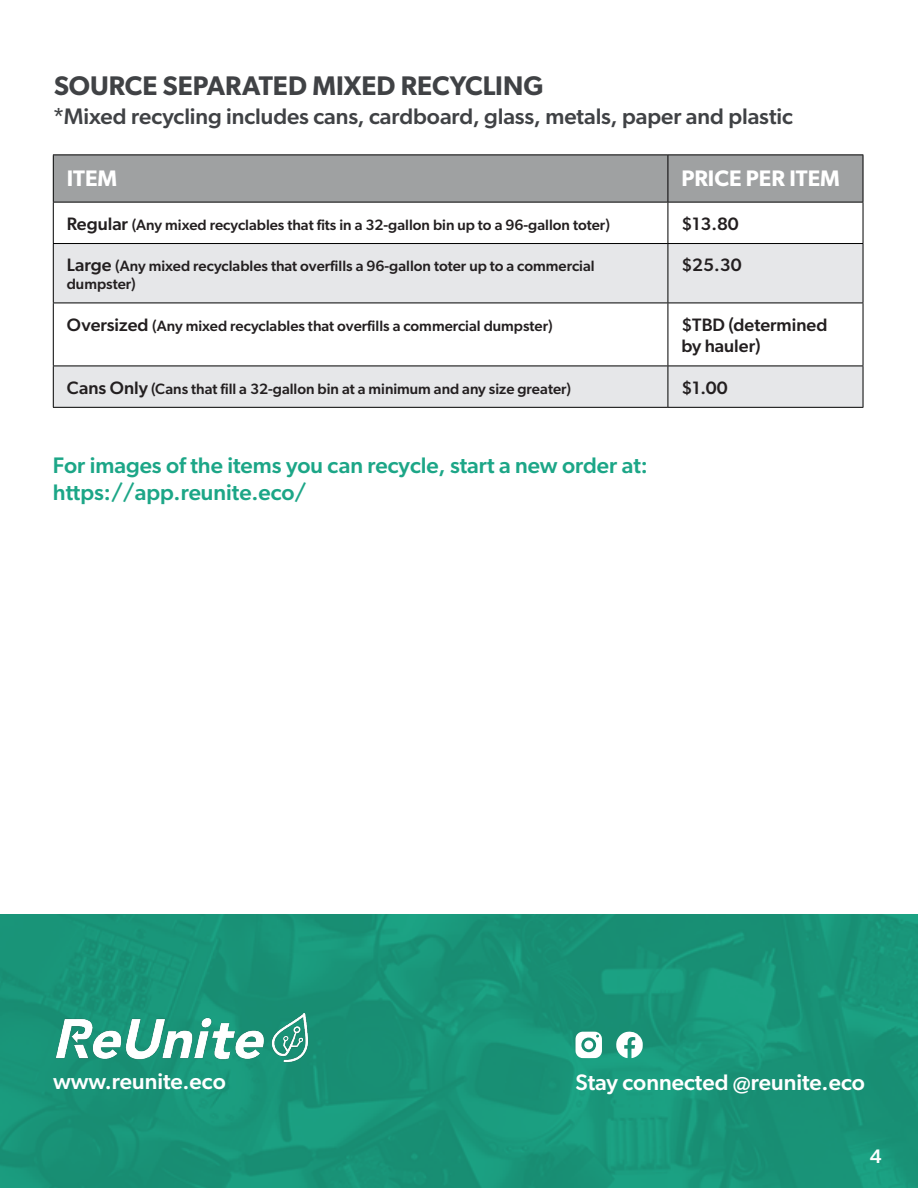
<style>
.page{position:relative;width:918px;height:1188px;background:#fff}
.page>*{position:absolute;margin:0;border:0;box-sizing:border-box;transform-origin:0 0}
.t1{font:600 27px "Gibson";color:#404245}
.t2{font:500 22.5px "Gibson";color:#1ca687}
.t3{font:500 22.5px "Gibson";color:#404245}
.t4{font:500 22.5px "Gibson";color:#fff}
.t5{font:600 22.5px "Gibson";color:#fff}
.t6{font:500 19.5px "Gibson";color:#fff}
.t7{font:500 18px/21.6px "Gibson";color:#231f20}
.t8{font:500 15px/18px "Gibson";color:#231f20}
.s1{font-size:18px}
</style>
<div class="page">
<div style="left:54px;top:155px;width:809px;height:47px;background:#9fa1a2"></div>
<svg style="left:54px;top:244px;width:809px;height:163px;fill:#e6e7e9"></svg>
<hr style="left:53px;top:154px;width:615px;height:1px;background:#000">
<hr style="left:53px;top:155px;width:1px;height:47px;background:#000">
<hr style="left:668px;top:154px;width:195px;height:1px;background:#000">
<hr style="left:668px;top:155px;width:1px;height:47px;background:#000">
<hr style="left:863px;top:155px;width:1px;height:47px;background:#000">
<hr style="left:668px;top:202px;width:1px;height:41px;background:#000">
<hr style="left:668px;top:244px;width:1px;height:59px;background:#000">
<hr style="left:668px;top:303px;width:1px;height:63px;background:#000">
<hr style="left:668px;top:366px;width:1px;height:41px;background:#000">
<hr style="left:53px;top:202px;width:615px;height:1px;background:#000">
<hr style="left:53px;top:202px;width:1px;height:41px;background:#000">
<hr style="left:668px;top:202px;width:195px;height:1px;background:#000">
<hr style="left:863px;top:202px;width:1px;height:41px;background:#000">
<hr style="left:53px;top:243px;width:615px;height:1px;background:#000">
<hr style="left:53px;top:244px;width:1px;height:59px;background:#000">
<hr style="left:668px;top:243px;width:195px;height:1px;background:#000">
<hr style="left:863px;top:244px;width:1px;height:59px;background:#000">
<hr style="left:53px;top:303px;width:615px;height:1px;background:#000">
<hr style="left:53px;top:303px;width:1px;height:63px;background:#000">
<hr style="left:668px;top:303px;width:195px;height:1px;background:#000">
<hr style="left:863px;top:303px;width:1px;height:63px;background:#000">
<hr style="left:53px;top:366px;width:615px;height:1px;background:#000">
<hr style="left:53px;top:366px;width:1px;height:41px;background:#000">
<hr style="left:668px;top:366px;width:195px;height:1px;background:#000">
<hr style="left:863px;top:366px;width:1px;height:41px;background:#000">
<hr style="left:53px;top:407px;width:615px;height:1px;background:#000">
<hr style="left:668px;top:407px;width:195px;height:1px;background:#000">
<img style="left:0;top:915px;width:918px;height:273px">
<img style="left:34px;top:972px;width:285px;height:110px">
<svg style="left:576px;top:1032px;width:26px;height:26px"></svg>
<div style="left:584px;top:1040px;width:9px;height:9px;background:#fff;border-radius:50%"></div>
<svg style="left:616px;top:1031px;width:27px;height:27px"></svg>
<p class="t1" style="left:54px;top:70px;width:491px">SOURCE SEPARATED MIXED RECYCLING</p>
<p class="t3" style="left:53px;top:103px;width:741px">*Mixed recycling includes cans, cardboard, glass, metals, paper and plastic</p>
<p class="t5" style="left:67px;top:165px;width:52px">ITEM</p>
<p class="t5" style="left:681px;top:165px;width:160px">PRICE PER ITEM</p>
<p class="t8" style="left:67px;top:216px;width:545px"><span class="s1">Regular</span> (Any mixed recyclables that fits in a 32-gallon bin up to a 96-gallon toter)</p>
<p class="t7" style="left:681px;top:213px;width:59px">$13.80</p>
<p class="t8" style="left:67px;top:257px;width:529px"><span class="s1">Large</span> (Any mixed recyclables that overfills a 96-gallon toter up to a commercial dumpster)</p>
<p class="t7" style="left:681px;top:254px;width:62px">$25.30</p>
<p class="t8" style="left:67px;top:316px;width:487px"><span class="s1">Oversized</span> (Any mixed recyclables that overfills a commercial dumpster)</p>
<p class="t7" style="left:681px;top:313px;width:148px">$TBD (determined by hauler)</p>
<p class="t8" style="left:67px;top:379px;width:506px"><span class="s1">Cans Only</span> (Cans that fill a 32-gallon bin at a minimum and any size greater)</p>
<p class="t7" style="left:681px;top:376px;width:48px">$1.00</p>
<p class="t2" style="left:53px;top:451px;width:596px">For images of the items you can recycle, start a new order at:</p>
<p class="t2" style="left:53px;top:478px;width:255px">https://app.reunite.eco/</p>
<p class="t4" style="left:53px;top:1067px;width:174px">www.reunite.eco</p>
<p class="t4" style="left:576px;top:1069px;width:291px">Stay connected @reunite.eco</p>
<p class="t6" style="left:870px;top:1145px;width:13px">4</p>
</div>
